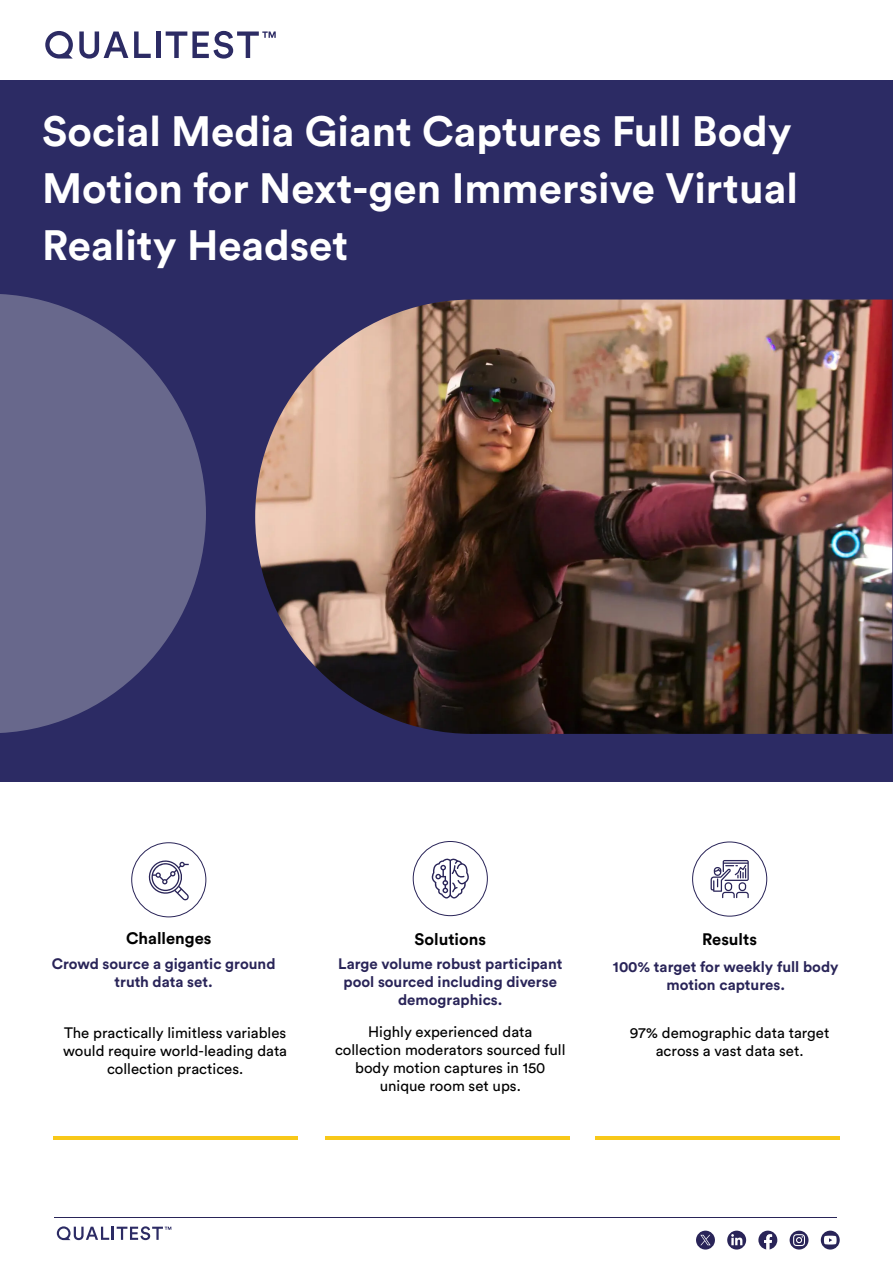
<style>
.page{position:relative;width:893px;height:1263px;background:#fff}
.page>*{position:absolute;margin:0;border:0;box-sizing:border-box;transform-origin:0 0}
.t1{font:700 42px/57px "Circular Std";color:#fff}
.t2{font:700 16.5px "Circular Std";color:#000}
.t3{font:15px/18px "Circular Std";color:#000;text-align:center}
.t4{font:700 15px/18px "Circular Std";color:#292458;text-align:center}
</style>
<div class="page">
<svg style="left:148px;top:860px;width:41px;height:41px"></svg>
<div style="left:131px;top:842px;width:75px;height:75px;border:1px solid #292458;border-radius:50%"></div>
<svg style="left:431px;top:858px;width:38px;height:40px"></svg>
<div style="left:413px;top:841px;width:75px;height:75px;border:1px solid #292458;border-radius:50%"></div>
<svg style="left:711px;top:860px;width:38px;height:38px"></svg>
<div style="left:692px;top:842px;width:75px;height:74px;border:1px solid #292458;border-radius:50%"></div>
<hr style="left:326px;top:1137px;width:244px;height:3px;background:#f8c819">
<hr style="left:53px;top:1137px;width:244px;height:3px;background:#f8c819">
<hr style="left:595px;top:1137px;width:244px;height:3px;background:#f8c819">
<div style="left:0;top:80px;width:893px;height:701px;background:#2c2b64"></div>
<svg style="left:134px;top:31px;width:17px;height:27px"></svg>
<div style="left:156px;top:31px;width:5px;height:27px;background:#2c2b64"></div>
<svg style="left:45px;top:31px;width:28px;height:28px"></svg>
<svg style="left:79px;top:31px;width:49px;height:28px"></svg>
<svg style="left:166px;top:31px;width:110px;height:28px"></svg>
<img style="left:255px;top:300px;width:637px;height:434px">
<svg style="left:0;top:294px;width:206px;height:439px;fill:#68688c"></svg>
<svg style="left:57px;top:1226px;width:114px;height:14px"></svg>
<svg style="left:727px;top:1230px;width:19px;height:19px"></svg>
<svg style="left:731px;top:1234px;width:11px;height:11px"></svg>
<div style="left:790px;top:1230px;width:18px;height:19px;background:#292458;border-radius:50%"></div>
<svg style="left:793px;top:1234px;width:12px;height:12px"></svg>
<svg style="left:821px;top:1230px;width:19px;height:19px"></svg>
<svg style="left:824px;top:1236px;width:12px;height:8px"></svg>
<svg style="left:758px;top:1230px;width:19px;height:19px"></svg>
<svg style="left:696px;top:1230px;width:19px;height:19px"></svg>
<svg style="left:700px;top:1235px;width:11px;height:10px"></svg>
<hr style="left:54px;top:1217px;width:783px;height:1px;background:#292458">
<h1 class="t1" style="left:42px;top:102px;width:757px">Social Media Giant Captures Full Body<br>Motion for Next-gen Immersive Virtual<br>Reality Headset</h1>
<p class="t2" style="left:126px;top:927px;width:87px">Challenges</p>
<p class="t2" style="left:415px;top:929px;width:73px">Solutions</p>
<p class="t2" style="left:702px;top:929px;width:56px">Results</p>
<p class="t4" style="left:52px;top:954px;width:225px">Crowd source a gigantic ground truth data set.</p>
<p class="t4" style="left:338px;top:954px;width:226px">Large volume robust participant pool sourced including diverse demographics.</p>
<p class="t3" style="left:63px;top:1024px;width:225px">The practically limitless variables would require world-leading data collection practices.</p>
<p class="t3" style="left:335px;top:1023px;width:232px">Highly experienced data collection moderators sourced full body motion captures in 150 unique room set ups.</p>
<p class="t4" style="left:613px;top:957px;width:227px">100% target for weekly full body motion captures.</p>
<p class="t3" style="left:630px;top:1024px;width:201px">97% demographic data target across a vast data set.</p>
</div>
